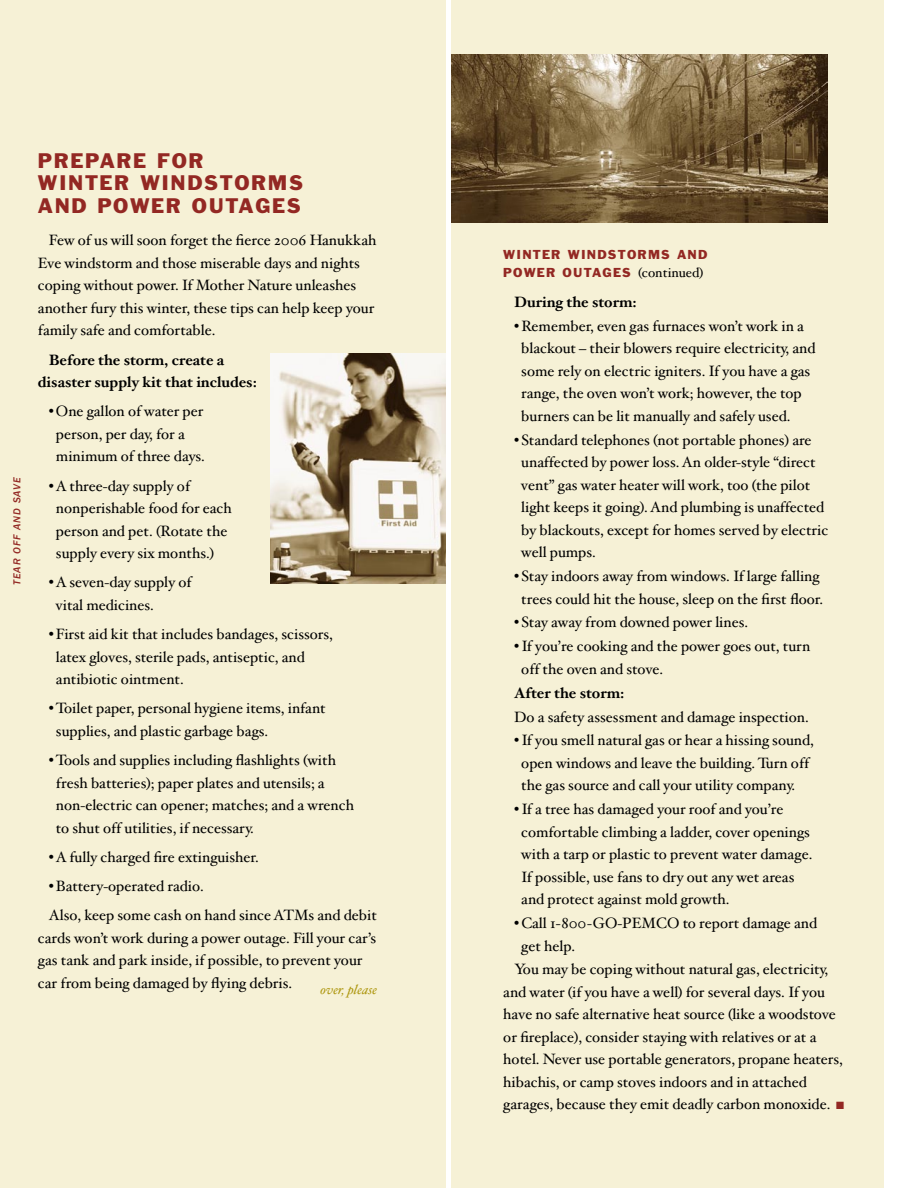
<style>
.page{position:relative;width:918px;height:1188px;background:#fff}
.page>*{position:absolute;margin:0;border:0;box-sizing:border-box;transform-origin:0 0}
.Headline{font:19.5px/22.5px "Franklin Gothic";letter-spacing:.08em;color:#932823}
.t1{font:15px/22.5px "Hoefler Text";color:#000}
.t2{font:700 15px/22.5px "Hoefler Text";color:#000}
.Body_Copy{font:italic 13.5px "Hoefler Text";color:#b09a16}
.Body_paragraphs{font:12px/18px "Franklin Gothic";letter-spacing:.1em;color:#932823}
.Body_paragraphs_single-line_composer{font:italic 500 10.5px "Franklin Gothic";color:#932823}
.s1{font-family:"Hoefler Text";font-size:13.5px;color:#000}
.s2{color:#932823}
</style>
<div class="page">
<div style="left:451px;top:0;width:432px;height:1188px;background:#f6f1d6"></div>
<img style="left:451px;top:55px;width:377px;height:168px">
<div style="left:0;top:0;width:446px;height:1188px;background:#f6f1d6"></div>
<img style="left:271px;top:353px;width:175px;height:231px">
<p class="Body_paragraphs_single-line_composer" style="left:11px;top:585px;width:109px;rotate:-90deg">TEAR OFF AND SAVE</p>
<p class="Headline" style="left:38px;top:149px;width:267px">PREPARE FOR<br>WINTER WINDSTORMS<br>AND POWER OUTAGES</p>
<p class="t1" style="left:38px;top:230px;width:340px;text-indent:11px">Few of us will soon forget the fierce 2006 Hanukkah Eve windstorm and those miserable days and nights coping without power. If Mother Nature unleashes another fury this winter, these tips can help keep your family safe and comfortable.</p>
<p class="t2" style="left:38px;top:349px;width:221px;text-indent:11px">Before the storm, create a disaster supply kit that includes:</p>
<p class="t1" style="left:56px;top:401px;width:151px;text-indent:-7px">• One gallon of water per person, per day, for a minimum of three days.</p>
<p class="t1" style="left:56px;top:475px;width:177px;text-indent:-7px">• A three-day supply of nonperishable food for each person and pet. (Rotate the supply every six months.)</p>
<p class="t1" style="left:56px;top:572px;width:137px;text-indent:-7px">• A seven-day supply of vital medicines.</p>
<p class="t1" style="left:56px;top:623px;width:278px;text-indent:-7px">• First aid kit that includes bandages, scissors, latex gloves, sterile pads, antiseptic, and antibiotic ointment.</p>
<p class="t1" style="left:56px;top:698px;width:271px;text-indent:-7px">• Toilet paper, personal hygiene items, infant supplies, and plastic garbage bags.</p>
<p class="t1" style="left:56px;top:749px;width:300px;text-indent:-7px">• Tools and supplies including flashlights (with fresh batteries); paper plates and utensils; a non-electric can opener; matches; and a wrench to shut off utilities, if necessary.</p>
<p class="t1" style="left:49px;top:846px;width:211px">• A fully charged fire extinguisher.</p>
<p class="t1" style="left:49px;top:875px;width:157px">• Battery-operated radio.</p>
<p class="t1" style="left:38px;top:905px;width:340px;text-indent:11px">Also, keep some cash on hand since ATMs and debit cards won’t work during a power outage. Fill your car’s gas tank and park inside, if possible, to prevent your car from being damaged by flying debris.</p>
<p class="Body_Copy" style="left:320px;top:981px;width:58px">over, please</p>
<p class="Body_paragraphs" style="left:503px;top:245px;width:206px">WINTER WINDSTORMS AND<br>POWER OUTAGES <span class="s1">(continued)</span></p>
<p class="t2" style="left:514px;top:291px;width:124px">During the storm:</p>
<p class="t1" style="left:521px;top:315px;width:296px;text-indent:-7px">• Remember, even gas furnaces won’t work in a blackout – their blowers require electricity, and some rely on electric igniters. If you have a gas range, the oven won’t work; however, the top burners can be lit manually and safely used.</p>
<p class="t1" style="left:521px;top:429px;width:308px;text-indent:-7px">• Standard telephones (not portable phones) are unaffected by power loss. An older-style “direct vent” gas water heater will work, too (the pilot light keeps it going). And plumbing is unaffected by blackouts, except for homes served by electric well pumps.</p>
<p class="t1" style="left:514px;top:565px;width:311px;text-align:center">• Stay indoors away from windows. If large falling trees could hit the house, sleep on the first floor.</p>
<p class="t1" style="left:514px;top:612px;width:236px">• Stay away from downed power lines.</p>
<p class="t1" style="left:521px;top:636px;width:290px;text-indent:-7px">• If you’re cooking and the power goes out, turn off the oven and stove.</p>
<p class="t2" style="left:514px;top:682px;width:112px">After the storm:</p>
<p class="t1" style="left:514px;top:706px;width:296px">Do a safety assessment and damage inspection.</p>
<p class="t1" style="left:521px;top:730px;width:294px;text-indent:-7px">• If you smell natural gas or hear a hissing sound, open windows and leave the building. Turn off the gas source and call your utility company.</p>
<p class="t1" style="left:521px;top:798px;width:293px;text-indent:-7px">• If a tree has damaged your roof and you’re comfortable climbing a ladder, cover openings with a tarp or plastic to prevent water damage.<br>If possible, use fans to dry out any wet areas and protect against mold growth.</p>
<p class="t1" style="left:521px;top:912px;width:297px;text-indent:-7px">• Call 1-800-GO-PEMCO to report damage and get help.</p>
<p class="t1" style="left:503px;top:959px;width:342px;text-indent:11px">You may be coping without natural gas, electricity, and water (if you have a well) for several days. If you have no safe alternative heat source (like a woodstove or fireplace), consider staying with relatives or at a hotel. Never use portable generators, propane heaters, hibachis, or camp stoves indoors and in attached garages, because they emit deadly carbon monoxide. <span class="s2">■</span></p>
</div>
